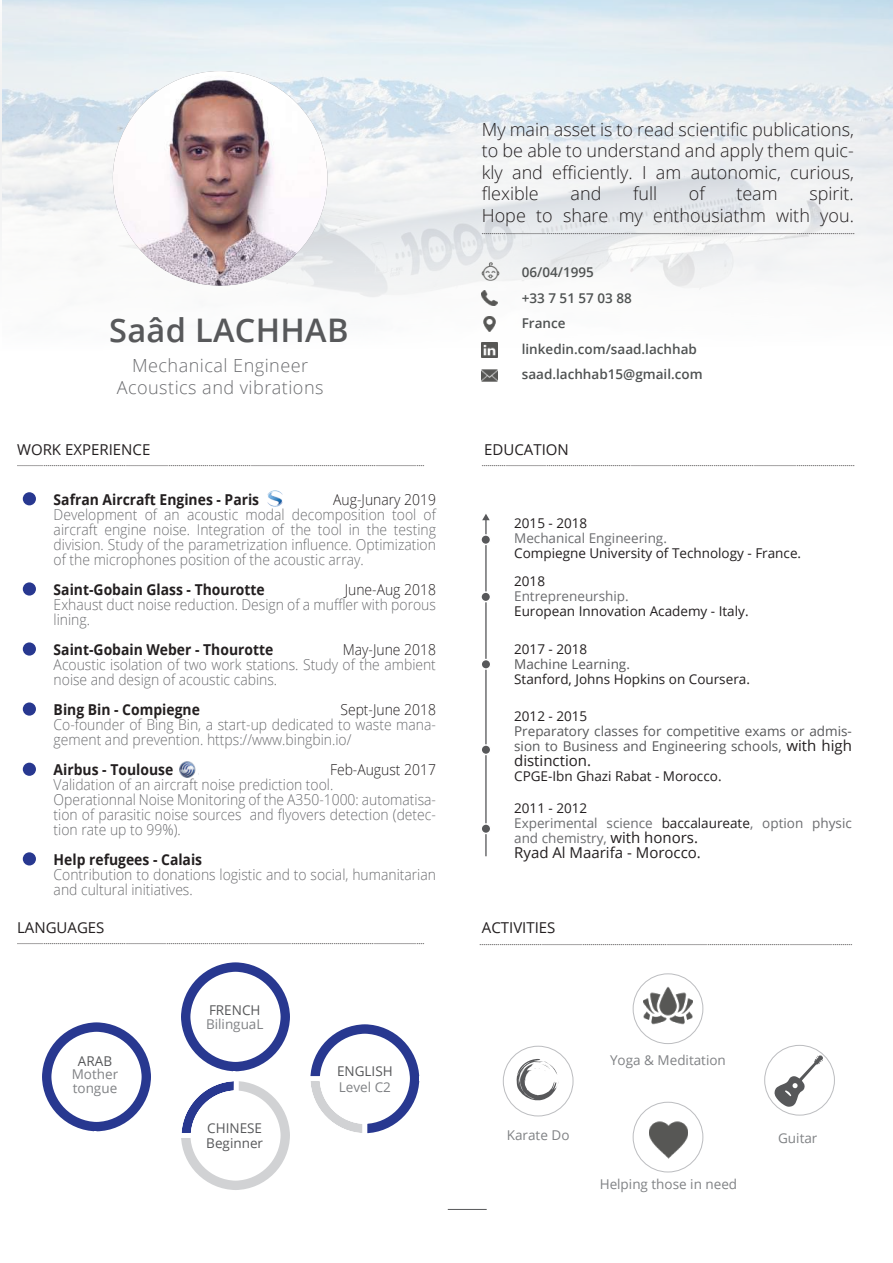
<style>
.page{position:relative;width:893px;height:1263px;background:#fff}
.page>*{position:absolute;margin:0;border:0;box-sizing:border-box;transform-origin:0 0}
.t1{font:600 32.55px "Open Sans";letter-spacing:.01em;color:#57585a}
.t2{font:300 18.15px/21.8px "Open Sans";letter-spacing:.025em;color:#6c6d70;text-align:center}
.t3{font:300 18px/21.6px "Open Sans";color:#231f20;text-align:justify}
.t4{font:300 15px/15px "Open Sans";color:#6c6d70;scale:.93 1}
.t5{font:700 15px "Open Sans";color:#231f20;scale:.93 1}
.t6{font:15px "Open Sans";color:#231f20}
.t7{font:300 15px "Open Sans";color:#231f20;scale:.93 1}
.t8{font:13.5px "Open Sans";color:#231f20}
.t9{font:13.5px/15px "Open Sans";color:#57585a}
.t10{font:13.5px/15px "Open Sans";color:#6c6d70}
.t11{font:600 13.5px/25.5px "Open Sans";color:#4f5252}
.t12{font:13.5px/13.5px "Open Sans";color:#808285}
.t13{font:9px "Myanmar MN";color:#231f20}
.s1{font-size:15px;color:#231f20}
.s2{color:#231f20}
</style>
<div class="page">
<svg style="left:0;top:0;width:892px;height:382px"></svg>
<hr style="left:448px;top:1209px;width:39px;height:1px;background:#57585a">
<img style="left:113px;top:71px;width:214px;height:215px;border-radius:107px">
<div style="left:764px;top:1045px;width:71px;height:70px;border:1px solid #bcbdc0;border-radius:50%"></div>
<svg style="left:774px;top:1055px;width:49px;height:52px"></svg>
<div style="left:503px;top:1046px;width:70px;height:70px;border:1px solid #bcbdc0;border-radius:50%"></div>
<svg style="left:517px;top:1059px;width:42px;height:41px"></svg>
<svg style="left:35px;top:712px;width:116px;height:420px"></svg>
<svg style="left:181px;top:962px;width:109px;height:228px"></svg>
<div style="left:633px;top:974px;width:70px;height:70px;border:1px solid #bcbdc0;border-radius:50%"></div>
<img style="left:644px;top:978px;width:48px;height:47px">
<svg style="left:310px;top:1024px;width:110px;height:110px"></svg>
<svg style="left:482px;top:514px;width:8px;height:6px"></svg>
<hr style="left:485px;top:518px;width:2px;height:338px;background:#57585a">
<div style="left:481px;top:535px;width:9px;height:9px;background:#57585a;border-radius:50%"></div>
<div style="left:480px;top:534px;width:11px;height:11px;border:2px solid #fff;border-radius:50%"></div>
<div style="left:481px;top:659px;width:10px;height:10px;background:#57585a;border-radius:50%"></div>
<div style="left:480px;top:659px;width:11px;height:11px;border:2px solid #fff;border-radius:50%"></div>
<div style="left:481px;top:824px;width:10px;height:9px;background:#57585a;border-radius:50%"></div>
<div style="left:480px;top:823px;width:11px;height:11px;border:2px solid #fff;border-radius:50%"></div>
<div style="left:481px;top:745px;width:10px;height:9px;background:#57585a;border-radius:50%"></div>
<div style="left:480px;top:744px;width:11px;height:11px;border:2px solid #fff;border-radius:50%"></div>
<div style="left:481px;top:592px;width:9px;height:10px;background:#57585a;border-radius:50%"></div>
<div style="left:480px;top:591px;width:11px;height:11px;border:2px solid #fff;border-radius:50%"></div>
<img style="left:482px;top:290px;width:16px;height:16px">
<img style="left:482px;top:316px;width:16px;height:16px">
<img style="left:482px;top:342px;width:16px;height:16px">
<img style="left:482px;top:368px;width:16px;height:14px">
<div style="left:633px;top:1102px;width:70px;height:70px;border:1px solid #bcbdc0;border-radius:50%"></div>
<img style="left:649px;top:1121px;width:39px;height:38px">
<img style="left:479px;top:260px;width:22px;height:22px">
<img style="left:180px;top:761px;width:16px;height:16px">
<div style="left:23px;top:492px;width:13px;height:13px;background:#283890;border-radius:50%"></div>
<div style="left:23px;top:582px;width:13px;height:14px;background:#283890;border-radius:50%"></div>
<div style="left:23px;top:642px;width:13px;height:14px;background:#283890;border-radius:50%"></div>
<div style="left:23px;top:702px;width:13px;height:14px;background:#283890;border-radius:50%"></div>
<div style="left:23px;top:763px;width:13px;height:13px;background:#283890;border-radius:50%"></div>
<div style="left:23px;top:852px;width:13px;height:13px;background:#283890;border-radius:50%"></div>
<img style="left:268px;top:490px;width:14px;height:16px">
<h1 class="t1" style="left:109px;top:308px;width:241px">Saâd LACHHAB</h1>
<h2 class="t2" style="left:117px;top:354px;width:208px">Mechanical Engineer<br>Acoustics and vibrations</h2>
<h3 class="t6" style="left:17px;top:439px;width:135px">WORK EXPERIENCE</h3>
<p class="t13" style="left:17px;top:457px;width:409px">..........................................................................................................................................................................................................</p>
<h3 class="t5" style="left:54px;top:489px;width:223px">Safran Aircraft Engines - Paris</h3>
<h3 class="t7" style="left:333px;top:489px;width:112px">Aug-Junary 2019</h3>
<h3 class="t4" style="left:54px;top:507px;width:413px;text-align:justify">Development of an acoustic modal decomposition tool of aircraft engine noise. Integration of the tool in the testing division. Study of the parametrization influence. Optimization of the microphones position of the acoustic array.</h3>
<h3 class="t5" style="left:54px;top:579px;width:229px">Saint-Gobain Glass - Thourotte</h3>
<h3 class="t7" style="left:345px;top:579px;width:100px">June-Aug 2018</h3>
<h3 class="t4" style="left:54px;top:597px;width:413px">Exhaust duct noise reduction. Design of a muffler with porous lining.</h3>
<h3 class="t5" style="left:54px;top:639px;width:238px">Saint-Gobain Weber - Thourotte</h3>
<h3 class="t7" style="left:343px;top:639px;width:102px">May-June 2018</h3>
<h3 class="t4" style="left:54px;top:657px;width:413px">Acoustic isolation of two work stations. Study of the ambient noise and design of acoustic cabins.</h3>
<h3 class="t5" style="left:54px;top:699px;width:159px">Bing Bin - Compiegne</h3>
<h3 class="t7" style="left:340px;top:699px;width:104px">Sept-June 2018</h3>
<h3 class="t4" style="left:54px;top:717px;width:413px">Co-founder of Bing Bin, a start-up dedicated to waste mana&shy;gement and prevention. https://www.bingbin.io/</h3>
<h3 class="t5" style="left:54px;top:759px;width:130px">Airbus - Toulouse</h3>
<h3 class="t7" style="left:330px;top:759px;width:115px">Feb-August 2017</h3>
<h3 class="t4" style="left:54px;top:777px;width:413px">Validation of an aircraft noise prediction tool.<br>Operationnal Noise Monitoring of the A350-1000: automatisa&shy;tion of parasitic noise sources and flyovers detection (detec&shy;tion rate up to 99%).</h3>
<h3 class="t5" style="left:54px;top:849px;width:161px">Help refugees - Calais</h3>
<h3 class="t4" style="left:54px;top:867px;width:413px">Contribution to donations logistic and to social, humanitarian and cultural initiatives.</h3>
<h3 class="t6" style="left:17px;top:917px;width:89px">LANGUAGES</h3>
<p class="t13" style="left:17px;top:936px;width:409px">..........................................................................................................................................................................................................</p>
<h3 class="t9" style="left:78px;top:1053px;width:36px">ARAB</h3>
<h3 class="t12" style="left:72px;top:1067px;width:48px">Mother tongue</h3>
<h3 class="t9" style="left:209px;top:1002px;width:53px">FRENCH</h3>
<h3 class="t12" style="left:206px;top:1016px;width:59px">BilinguaL</h3>
<h3 class="t9" style="left:206px;top:1120px;width:58px">CHINESE<br>Beginner</h3>
<h3 class="t9" style="left:337px;top:1063px;width:57px">ENGLISH</h3>
<h3 class="t12" style="left:339px;top:1080px;width:54px">Level C2</h3>
<h3 class="t3" style="left:482px;top:118px;width:374px">My main asset is to read scientific publications, to be able to understand and apply them quic&shy;kly and efficiently. I am autonomic, curious, flexible</h3>
<h3 class="t3" style="left:570px;top:183px;width:32px">and</h3>
<h3 class="t3" style="left:633px;top:183px;width:26px">full</h3>
<h3 class="t3" style="left:689px;top:183px;width:17px">of</h3>
<h3 class="t3" style="left:736px;top:183px;width:43px">team</h3>
<h3 class="t3" style="left:482px;top:183px;width:374px;text-align:right">spirit.<br>Hope to share my enthousiathm with you.</h3>
<p class="t13" style="left:482px;top:225px;width:374px">.........................................................................................................................................................................................</p>
<h3 class="t11" style="left:522px;top:259px;width:182px">06/04/1995<br>+33 7 51 57 03 88<br>France linkedin.com/saad.lachhab saad.lachhab15@gmail.com</h3>
<h3 class="t6" style="left:484px;top:439px;width:86px">EDUCATION</h3>
<p class="t13" style="left:482px;top:458px;width:374px">.........................................................................................................................................................................................</p>
<h3 class="t8" style="left:514px;top:514px;width:75px">2015 - 2018</h3>
<h3 class="t10" style="left:514px;top:531px;width:154px">Mechanical Engineering.</h3>
<h3 class="t8" style="left:514px;top:544px;width:289px">Compiegne University of Technology - France.</h3>
<h3 class="t8" style="left:514px;top:572px;width:32px">2018</h3>
<h3 class="t10" style="left:514px;top:589px;width:116px">Entrepreneurship.</h3>
<h3 class="t8" style="left:514px;top:602px;width:236px">European Innovation Academy - Italy.</h3>
<h3 class="t8" style="left:514px;top:639px;width:75px">2017 - 2018</h3>
<h3 class="t9" style="left:514px;top:656px;width:117px">Machine Learning.</h3>
<h3 class="t8" style="left:514px;top:669px;width:237px">Stanford, Johns Hopkins on Coursera.</h3>
<h3 class="t8" style="left:514px;top:707px;width:75px">2012 - 2015</h3>
<h3 class="t9" style="left:514px;top:723px;width:339px">Preparatory classes for competitive exams or admis&shy;sion to Business and Engineering schools, <span class="s1">with high</span></h3>
<h3 class="t6" style="left:514px;top:750px;width:78px">distinction.</h3>
<h3 class="t8" style="left:514px;top:767px;width:209px">CPGE-Ibn Ghazi Rabat - Morocco.</h3>
<h3 class="t10" style="left:514px;top:800px;width:339px"><span class="s2">2011 - 2012<br></span>Experimental science <span class="s2">baccalaureate</span>, option physic and chemistry, <span class="s1">with honors.</span></h3>
<h3 class="t6" style="left:514px;top:842px;width:188px">Ryad Al Maarifa - Morocco.</h3>
<h3 class="t6" style="left:482px;top:917px;width:75px">ACTIVITIES</h3>
<p class="t13" style="left:479px;top:936px;width:374px">.........................................................................................................................................................................................</p>
<h3 class="t12" style="left:610px;top:1053px;width:117px">Yoga &amp; Meditation</h3>
<h3 class="t12" style="left:507px;top:1128px;width:64px">Karate Do</h3>
<h3 class="t12" style="left:778px;top:1131px;width:41px">Guitar</h3>
<h3 class="t12" style="left:600px;top:1177px;width:139px">Helping those in need</h3>
</div>
